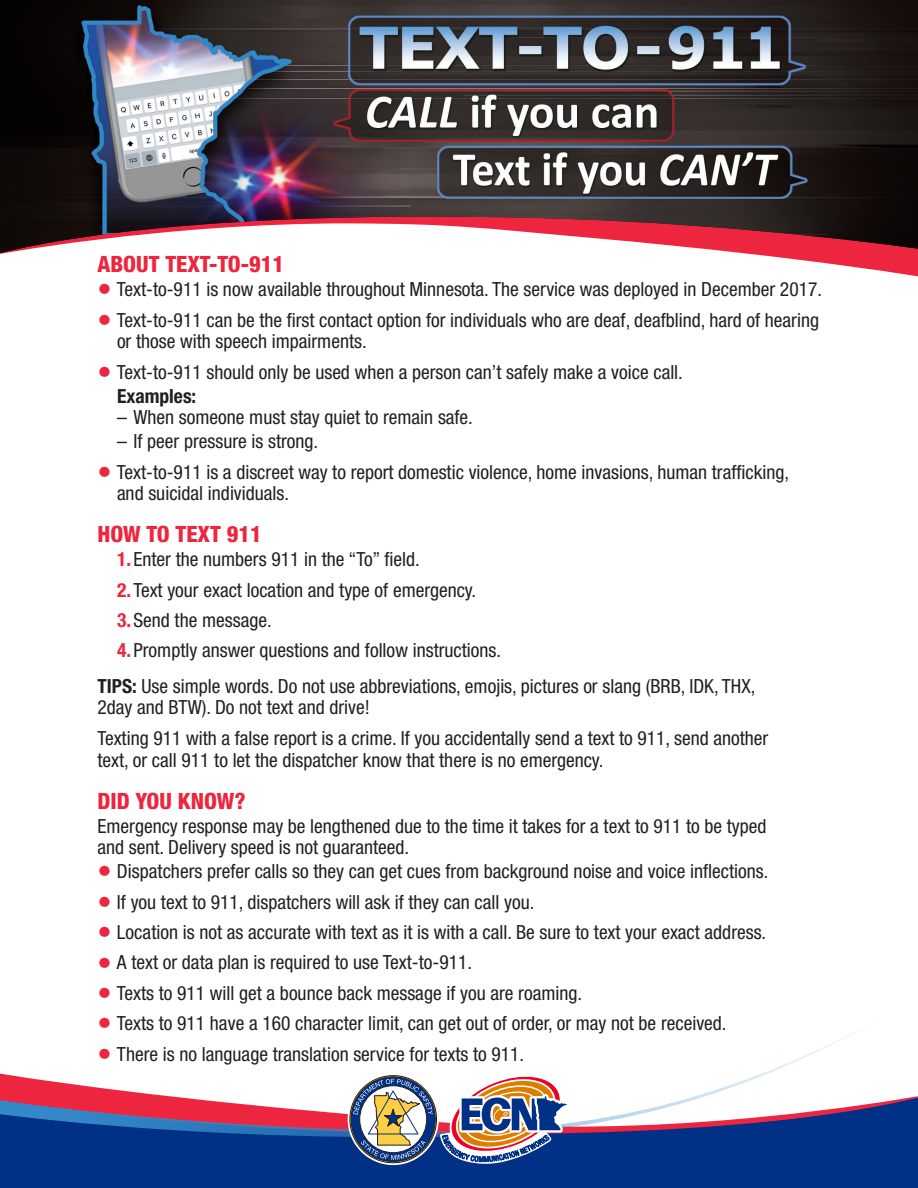
<style>
.page{position:relative;width:918px;height:1188px;background:#fff}
.page>*{position:absolute;margin:0;border:0;box-sizing:border-box;transform-origin:0 0}
.Copy_Subhead{font:800 condensed 22.5px "Helvetica Neue";color:#ed253e}
.Copy{font:condensed 19.5px/21.8px "Helvetica Neue";color:#231f20}
.Copy-2{font:700 condensed 19.5px "Helvetica Neue";color:#231f20}
.s1{font-size:28.5px;color:#ed253e}
.s2{font-weight:700;color:#ed253e}
.s3{font-weight:700}
</style>
<div class="page">
<div style="left:0;top:1143px;width:918px;height:45px;background:#003186"></div>
<hr style="left:0;top:1139px;width:918px;height:4px;background:#003186">
<svg style="left:769px;top:256px;width:149px;height:21px"></svg>
<svg style="left:0;top:1034px;width:918px;height:105px"></svg>
<svg style="left:348px;top:1073px;width:221px;height:92px"></svg>
<img style="left:0;top:0;width:918px;height:256px">
<p class="Copy_Subhead" style="left:98px;top:250px;width:188px">ABOUT TEXT-TO-911</p>
<h2 class="Copy" style="left:98px;top:278px;width:726px"><span class="s1">•</span> Text-to-911 is now available throughout Minnesota. The service was deployed in December 2017.</h2>
<h2 class="Copy" style="left:117px;top:309px;width:704px;text-indent:-20px"><span class="s1">•</span> Text-to-911 can be the first contact option for individuals who are deaf, deafblind, hard of hearing or those with speech impairments.</h2>
<h2 class="Copy" style="left:98px;top:361px;width:587px"><span class="s1">•</span> Text-to-911 should only be used when a person can’t safely make a voice call.</h2>
<h2 class="Copy-2" style="left:117px;top:384px;width:81px">Examples:</h2>
<h2 class="Copy" style="left:117px;top:406px;width:357px">– When someone must stay quiet to remain safe.</h2>
<h2 class="Copy" style="left:117px;top:430px;width:203px">– If peer pressure is strong.</h2>
<h2 class="Copy" style="left:117px;top:461px;width:674px;text-indent:-20px"><span class="s1">•</span> Text-to-911 is a discreet way to report domestic violence, home invasions, human trafficking, and suicidal individuals.</h2>
<p class="Copy_Subhead" style="left:98px;top:520px;width:166px">HOW TO TEXT 911</p>
<h2 class="Copy" style="left:117px;top:548px;width:304px"><span class="s2">1.</span> Enter the numbers 911 in the “To” field.</h2>
<h2 class="Copy" style="left:117px;top:579px;width:361px"><span class="s2">2.</span> Text your exact location and type of emergency.</h2>
<h2 class="Copy" style="left:117px;top:609px;width:156px"><span class="s2">3.</span> Send the message.</h2>
<h2 class="Copy" style="left:117px;top:640px;width:386px"><span class="s2">4.</span> Promptly answer questions and follow instructions.</h2>
<h2 class="Copy" style="left:98px;top:675px;width:660px"><span class="s3">TIPS:</span> Use simple words. Do not use abbreviations, emojis, pictures or slang (BRB, IDK, THX,<br>2day and BTW). Do not text and drive!</h2>
<h2 class="Copy" style="left:98px;top:727px;width:672px">Texting 911 with a false report is a crime. If you accidentally send a text to 911, send another text, or call 911 to let the dispatcher know that there is no emergency.</h2>
<p class="Copy_Subhead" style="left:98px;top:787px;width:150px">DID YOU KNOW?</p>
<h2 class="Copy" style="left:98px;top:815px;width:671px">Emergency response may be lengthened due to the time it takes for a text to 911 to be typed and sent. Delivery speed is not guaranteed.</h2>
<h2 class="Copy" style="left:98px;top:860px;width:673px"><span class="s1">•</span> Dispatchers prefer calls so they can get cues from background noise and voice inflections.</h2>
<h2 class="Copy" style="left:98px;top:891px;width:438px"><span class="s1">•</span> If you text to 911, dispatchers will ask if they can call you.</h2>
<h2 class="Copy" style="left:98px;top:921px;width:670px"><span class="s1">•</span> Location is not as accurate with text as it is with a call. Be sure to text your exact address.</h2>
<h2 class="Copy" style="left:98px;top:951px;width:376px"><span class="s1">•</span> A text or data plan is required to use Text-to-911.</h2>
<h2 class="Copy" style="left:98px;top:982px;width:486px"><span class="s1">•</span> Texts to 911 will get a bounce back message if you are roaming.</h2>
<h2 class="Copy" style="left:98px;top:1012px;width:631px"><span class="s1">•</span> Texts to 911 have a 160 character limit, can get out of order, or may not be received.</h2>
<h2 class="Copy" style="left:98px;top:1043px;width:428px"><span class="s1">•</span> There is no language translation service for texts to 911.</h2>
</div>
